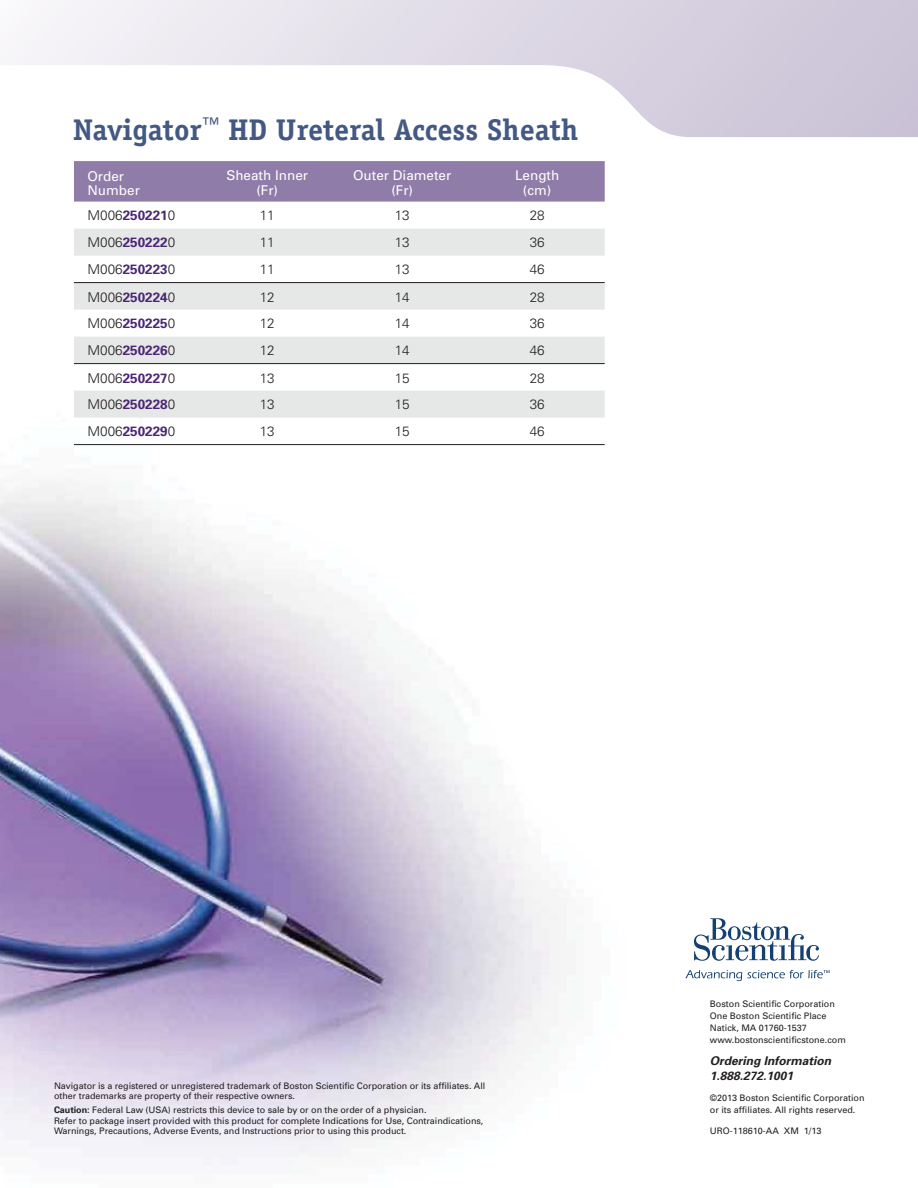
<style>
.page{position:relative;width:918px;height:1188px;background:#fff}
.page>*{position:absolute;margin:0;border:0;box-sizing:border-box;transform-origin:0 0}
.t1{font:700 30px "Officina Serif";color:#435984}
.t2{font:700 13.5px "Univers";color:#4a2674}
.t3{font:300 13.5px "Univers";color:#231f20}
.t4{font:13.5px/15px "Univers";color:#fff;text-align:center}
.t5{font:italic 700 12px/15px "Univers";color:#231f20}
.t6{font:9px/12px "Univers";letter-spacing:-.005em;color:#231f20}
.s1{font-weight:300;color:#231f20}
.s2{font-weight:700}
</style>
<div class="page">
<img style="left:0;top:445px;width:605px;height:721px">
<div style="left:74px;top:161px;width:531px;height:41px;background:#8f7ca8"></div>
<svg style="left:74px;top:229px;width:531px;height:189px;fill:#e6e7e7"></svg>
<hr style="left:74px;top:363px;width:531px;height:1px;background:#231f20">
<hr style="left:74px;top:282px;width:531px;height:1px;background:#231f20">
<hr style="left:74px;top:444px;width:531px;height:1px;background:#231f20">
<svg style="left:694px;top:918px;width:125px;height:43px"></svg>
<svg style="left:685px;top:970px;width:145px;height:11px"></svg>
<svg style="left:12px;top:0;width:906px;height:137px"></svg>
<h1 class="t1" style="left:73px;top:119px;width:507px">Navigator<sup>™</sup> HD Ureteral Access Sheath</h1>
<h2 class="t4" style="left:87px;top:171px;width:54px;line-height:13.5px;text-align:left">Order<br>Number</h2>
<h2 class="t4" style="left:226px;top:169px;width:83px">Sheath Inner (Fr)</h2>
<h2 class="t4" style="left:353px;top:169px;width:100px">Outer Diameter (Fr)</h2>
<h2 class="t4" style="left:515px;top:169px;width:46px">Length (cm)</h2>
<h2 class="t2" style="left:87px;top:211px;width:89px"><span class="s1">M006</span>250221<span class="s1">0</span></h2>
<h2 class="t3" style="left:260px;top:211px;width:17px">11</h2>
<h2 class="t3" style="left:395px;top:211px;width:17px">13</h2>
<h2 class="t3" style="left:530px;top:211px;width:17px">28</h2>
<h2 class="t2" style="left:87px;top:238px;width:89px"><span class="s1">M006</span>250222<span class="s1">0</span></h2>
<h2 class="t3" style="left:260px;top:238px;width:17px">11</h2>
<h2 class="t3" style="left:395px;top:238px;width:17px">13</h2>
<h2 class="t3" style="left:530px;top:238px;width:17px">36</h2>
<h2 class="t2" style="left:87px;top:265px;width:89px"><span class="s1">M006</span>250223<span class="s1">0</span></h2>
<h2 class="t3" style="left:260px;top:265px;width:17px">11</h2>
<h2 class="t3" style="left:395px;top:265px;width:17px">13</h2>
<h2 class="t3" style="left:530px;top:265px;width:17px">46</h2>
<h2 class="t2" style="left:87px;top:292px;width:89px"><span class="s1">M006</span>250224<span class="s1">0</span></h2>
<h2 class="t3" style="left:260px;top:292px;width:17px">12</h2>
<h2 class="t3" style="left:395px;top:292px;width:17px">14</h2>
<h2 class="t3" style="left:530px;top:292px;width:17px">28</h2>
<h2 class="t2" style="left:87px;top:319px;width:89px"><span class="s1">M006</span>250225<span class="s1">0</span></h2>
<h2 class="t3" style="left:260px;top:319px;width:17px">12</h2>
<h2 class="t3" style="left:395px;top:319px;width:17px">14</h2>
<h2 class="t3" style="left:530px;top:319px;width:17px">36</h2>
<h2 class="t2" style="left:87px;top:346px;width:89px"><span class="s1">M006</span>250226<span class="s1">0</span></h2>
<h2 class="t3" style="left:260px;top:346px;width:17px">12</h2>
<h2 class="t3" style="left:395px;top:346px;width:17px">14</h2>
<h2 class="t3" style="left:530px;top:346px;width:17px">46</h2>
<h2 class="t2" style="left:87px;top:373px;width:89px"><span class="s1">M006</span>250227<span class="s1">0</span></h2>
<h2 class="t3" style="left:260px;top:373px;width:17px">13</h2>
<h2 class="t3" style="left:395px;top:373px;width:17px">15</h2>
<h2 class="t3" style="left:530px;top:373px;width:17px">28</h2>
<h2 class="t2" style="left:87px;top:400px;width:89px"><span class="s1">M006</span>250228<span class="s1">0</span></h2>
<h2 class="t3" style="left:260px;top:400px;width:17px">13</h2>
<h2 class="t3" style="left:395px;top:400px;width:17px">15</h2>
<h2 class="t3" style="left:530px;top:400px;width:17px">36</h2>
<h2 class="t2" style="left:87px;top:427px;width:89px"><span class="s1">M006</span>250229<span class="s1">0</span></h2>
<h2 class="t3" style="left:260px;top:427px;width:17px">13</h2>
<h2 class="t3" style="left:395px;top:427px;width:17px">15</h2>
<h2 class="t3" style="left:530px;top:427px;width:17px">46</h2>
<p class="t6" style="left:54px;top:1081px;width:433px;line-height:10.5px">Navigator is a registered or unregistered trademark of Boston Scientific Corporation or its affiliates. All other trademarks are property of their respective owners.</p>
<p class="t6" style="left:54px;top:1105px;width:431px;line-height:10.5px"><span class="s2">Caution:</span> Federal Law (USA) restricts this device to sale by or on the order of a physician.<br>Refer to package insert provided with this product for complete Indications for Use, Contraindications,<br>Warnings, Precautions, Adverse Events, and Instructions prior to using this product.</p>
<p class="t6" style="left:710px;top:998px;width:137px">Boston Scientific Corporation<br>One Boston Scientific Place<br>Natick, MA 01760-1537 www.bostonscientificstone.com</p>
<h3 class="t5" style="left:710px;top:1054px;width:123px">Ordering Information<br>1.888.272.1001</h3>
<p class="t6" style="left:710px;top:1093px;width:156px">©2013 Boston Scientific Corporation or its affiliates. All rights reserved.</p>
<p class="t6" style="left:710px;top:1126px;width:113px">URO-118610-AA XM 1/13</p>
</div>
